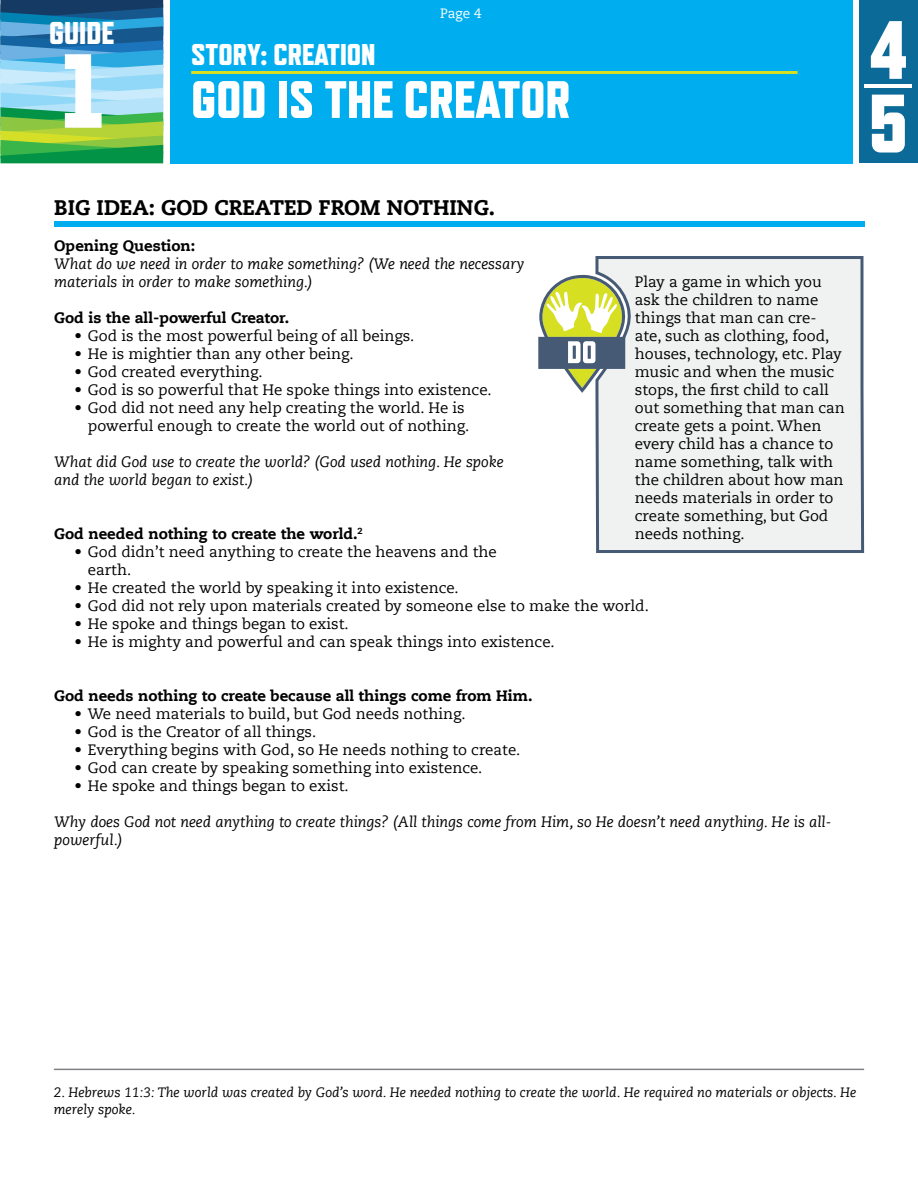
<style>
.page{position:relative;width:918px;height:1188px;background:#fff}
.page>*{position:absolute;margin:0;border:0;box-sizing:border-box;transform-origin:0 0}
.t1{font:800 105px "Refrigerator Deluxe";color:#fff}
.t2{font:800 82.5px/73.5px "Refrigerator Deluxe";color:#fff}
.t3{font:800 52.5px "Refrigerator Deluxe";color:#fff}
.t4{font:800 31.5px "Refrigerator Deluxe";color:#fff}
.t5{font:800 30px "Refrigerator Deluxe";color:#fff}
.t6{font:800 21px "Caecilia LT Std";color:#000}
.t7{font:15px/18px "Caecilia LT Std";color:#000}
.t8{font:italic 15px/18px "Caecilia LT Std";color:#000}
.t9{font:800 15px "Caecilia LT Std";color:#000}
.t10{font:italic 13.5px/16.2px "Caecilia LT Std";color:#000}
.t11{font:13.5px "Caecilia LT Std";color:#fff}
</style>
<div class="page">
<svg style="left:0;top:0;width:163px;height:163px"></svg>
<div style="left:171px;top:0;width:682px;height:163px;background:#00aeef"></div>
<hr style="left:191px;top:71px;width:607px;height:3px;background:#d7df23">
<div style="left:860px;top:0;width:58px;height:163px;background:#0c6a99"></div>
<hr style="left:865px;top:84px;width:47px;height:4px;background:#fff">
<div style="left:54px;top:221px;width:810px;height:6px;background:#00aeef"></div>
<hr style="left:54px;top:1069px;width:810px;height:1px;background:#808285">
<div style="left:595px;top:256px;width:270px;height:297px;background:#f0f1f1"></div>
<svg style="left:538px;top:275px;width:88px;height:118px"></svg>
<h3 class="t4" style="left:49px;top:15px;width:67px">GUIDE</h3>
<h1 class="t1" style="left:62px;top:29px;width:42px">1</h1>
<p class="t11" style="left:440px;top:5px;width:43px">Page 4</p>
<h3 class="t5" style="left:191px;top:37px;width:186px">STORY: CREATION</h3>
<h3 class="t3" style="left:191px;top:68px;width:381px">GOD IS THE CREATOR</h3>
<h3 class="t6" style="left:54px;top:195px;width:442px">BIG IDEA: GOD CREATED FROM NOTHING.</h3>
<p class="t9" style="left:54px;top:236px;width:143px">Opening Question:</p>
<p class="t8" style="left:54px;top:255px;width:472px">What do we need in order to make something? (We need the necessary materials in order to make something.)</p>
<p class="t9" style="left:54px;top:308px;width:237px">God is the all-powerful Creator.</p>
<p class="t7" style="left:74px;top:327px;width:341px">• God is the most powerful being of all beings.</p>
<p class="t7" style="left:74px;top:345px;width:281px">• He is mightier than any other being.</p>
<p class="t7" style="left:74px;top:363px;width:190px">• God created everything.</p>
<p class="t7" style="left:74px;top:381px;width:419px">• God is so powerful that He spoke things into existence.</p>
<p class="t7" style="left:88px;top:399px;width:383px;text-indent:-14px">• God did not need any help creating the world. He is powerful enough to create the world out of nothing.</p>
<p class="t8" style="left:54px;top:453px;width:451px">What did God use to create the world? (God used nothing. He spoke and the world began to exist.)</p>
<p class="t9" style="left:54px;top:524px;width:310px">God needed nothing to create the world.<sup>2</sup></p>
<p class="t7" style="left:88px;top:543px;width:410px;text-indent:-14px">• God didn’t need anything to create the heavens and the earth.</p>
<p class="t7" style="left:74px;top:579px;width:386px">• He created the world by speaking it into existence.</p>
<p class="t7" style="left:74px;top:597px;width:576px">• God did not rely upon materials created by someone else to make the world.</p>
<p class="t7" style="left:74px;top:615px;width:276px">• He spoke and things began to exist.</p>
<p class="t7" style="left:74px;top:633px;width:482px">• He is mighty and powerful and can speak things into existence.</p>
<p class="t9" style="left:54px;top:686px;width:480px">God needs nothing to create because all things come from Him.</p>
<p class="t7" style="left:74px;top:705px;width:393px">• We need materials to build, but God needs nothing.</p>
<p class="t7" style="left:74px;top:723px;width:243px">• God is the Creator of all things.</p>
<p class="t7" style="left:74px;top:741px;width:447px">• Everything begins with God, so He needs nothing to create.</p>
<p class="t7" style="left:74px;top:759px;width:409px">• God can create by speaking something into existence.</p>
<p class="t7" style="left:74px;top:777px;width:276px">• He spoke and things began to exist.</p>
<p class="t8" style="left:54px;top:813px;width:779px">Why does God not need anything to create things? (All things come from Him, so He doesn’t need anything. He is all&shy;powerful.)</p>
<p class="t7" style="left:635px;top:273px;width:212px">Play a game in which you ask the children to name things that man can cre&shy;ate, such as clothing, food, houses, technology, etc. Play music and when the music stops, the first child to call out something that man can create gets a point. When every child has a chance to name something, talk with the children about how man needs materials in order to create something, but God needs nothing.</p>
<h2 class="t2" style="left:868px;top:12px;width:42px">4<br>5</h2>
<p class="t10" style="left:54px;top:1085px;width:804px">2. Hebrews 11:3: The world was created by God’s word. He needed nothing to create the world. He required no materials or objects. He merely spoke.</p>
</div>
